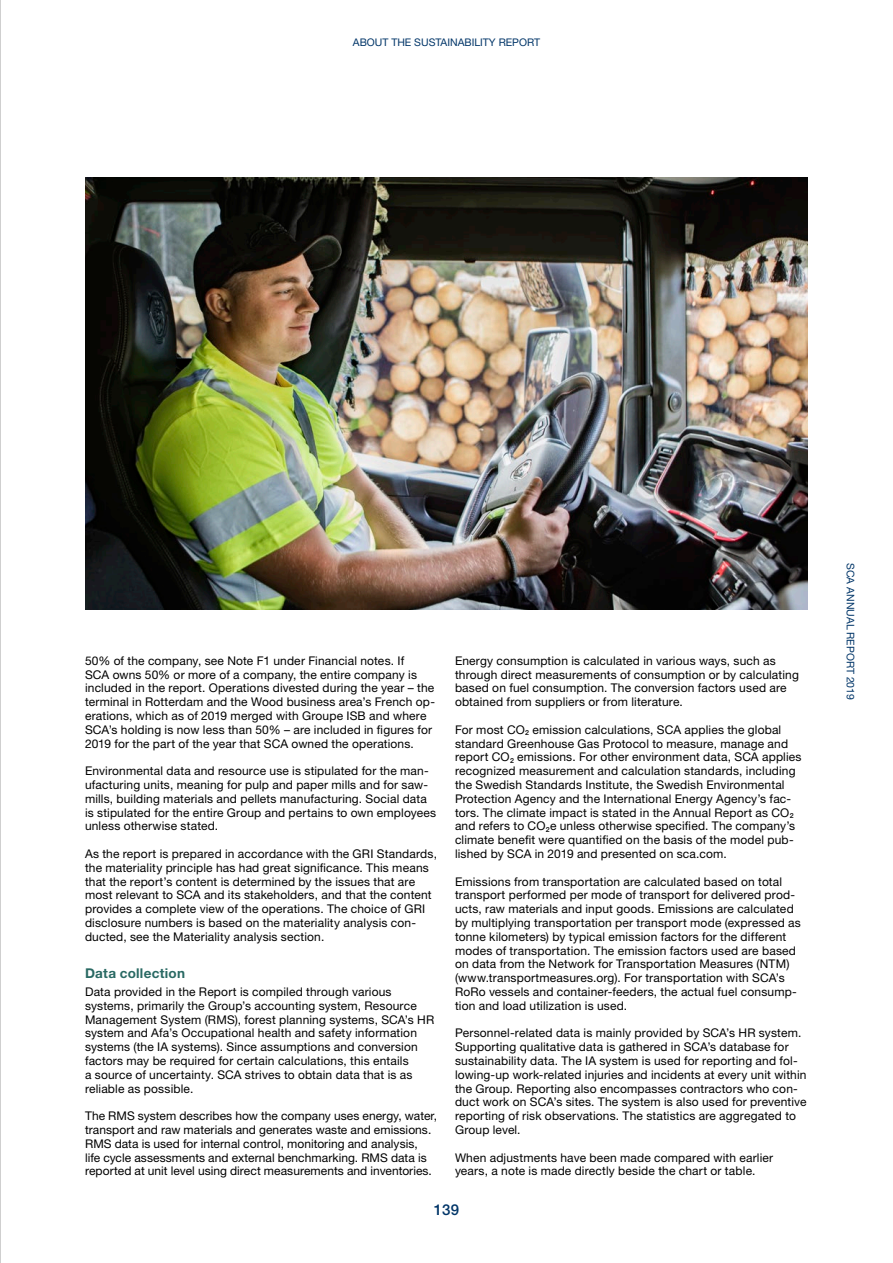
<style>
.page{position:relative;width:893px;height:1263px;background:#fff}
.page>*{position:absolute;margin:0;border:0;box-sizing:border-box;transform-origin:0 0}
.t1{font:500 15px "Helvetica Neue LT Std";color:#003568}
.t2{font:700 13.5px "Helvetica Neue LT Std";letter-spacing:.015em;color:#296963}
.t3{font:12px/13.8px "Helvetica Neue LT Std";letter-spacing:.015em;color:#000}
.t4{font:10.5px "Helvetica Neue LT Std";color:#003568}
</style>
<div class="page">
<img style="left:85px;top:178px;width:723px;height:431px">
<hr style="left:0;top:0;width:1px;height:1263px;background:#9f9f9f">
<p class="t4" style="left:353px;top:36px;width:189px">ABOUT THE SUSTAINABILITY REPORT</p>
<p class="t3" style="left:85px;top:653px;width:351px">50% of the company, see Note F1 under Financial notes. If<br>SCA owns 50% or more of a company, the entire company is included in the report. Operations divested during the year – the terminal in Rotterdam and the Wood business area’s French op&shy;erations, which as of 2019 merged with Groupe ISB and where SCA’s holding is now less than 50% – are included in figures for 2019 for the part of the year that SCA owned the operations.</p>
<p class="t3" style="left:85px;top:764px;width:353px">Environmental data and resource use is stipulated for the man&shy;ufacturing units, meaning for pulp and paper mills and for saw&shy;mills, building materials and pellets manufacturing. Social data is stipulated for the entire Group and pertains to own employees unless otherwise stated.</p>
<p class="t3" style="left:85px;top:847px;width:353px">As the report is prepared in accordance with the GRI Standards, the materiality principle has had great significance. This means that the report’s content is determined by the issues that are most relevant to SCA and its stakeholders, and that the content provides a complete view of the operations. The choice of GRI disclosure numbers is based on the materiality analysis con&shy;ducted, see the Materiality analysis section.</p>
<p class="t2" style="left:85px;top:964px;width:102px">Data collection</p>
<p class="t3" style="left:85px;top:985px;width:351px">Data provided in the Report is compiled through various systems, primarily the Group’s accounting system, Resource Management System (RMS), forest planning systems, SCA’s HR system and Afa’s Occupational health and safety information systems (the IA systems). Since assumptions and conversion factors may be required for certain calculations, this entails<br>a source of uncertainty. SCA strives to obtain data that is as reliable as possible.</p>
<p class="t3" style="left:85px;top:1109px;width:354px">The RMS system describes how the company uses energy, water, transport and raw materials and generates waste and emissions.<br>RMS data is used for internal control, monitoring and analysis,<br>life cycle assessments and external benchmarking. RMS data is reported at unit level using direct measurements and inventories.</p>
<p class="t3" style="left:455px;top:653px;width:345px">Energy consumption is calculated in various ways, such as through direct measurements of consumption or by calculating based on fuel consumption. The conversion factors used are obtained from suppliers or from literature.</p>
<p class="t3" style="left:455px;top:722px;width:348px">For most CO<sub>2</sub> emission calculations, SCA applies the global standard Greenhouse Gas Protocol to measure, manage and report CO<sub>2</sub> emissions. For other environment data, SCA applies recognized measurement and calculation standards, including the Swedish Standards Institute, the Swedish Environmental Protection Agency and the International Energy Agency’s fac&shy;tors. The climate impact is stated in the Annual Report as CO<sub>2 </sub>and refers to CO<sub>2</sub>e unless otherwise specified. The company’s climate benefit were quantified on the basis of the model pub&shy;lished by SCA in 2019 and presented on sca.com.</p>
<p class="t3" style="left:455px;top:874px;width:347px">Emissions from transportation are calculated based on total transport performed per mode of transport for delivered prod&shy;ucts, raw materials and input goods. Emissions are calculated by multiplying transportation per transport mode (expressed as tonne kilometers) by typical emission factors for the different modes of transportation. The emission factors used are based on data from the Network for Transportation Measures (NTM) (www.transportmeasures.org). For transportation with SCA’s RoRo vessels and container-feeders, the actual fuel consump&shy;tion and load utilization is used.</p>
<p class="t3" style="left:455px;top:1026px;width:353px">Personnel-related data is mainly provided by SCA’s HR system.<br>Supporting qualitative data is gathered in SCA’s database for sustainability data. The IA system is used for reporting and fol&shy;lowing-up work-related injuries and incidents at every unit within the Group. Reporting also encompasses contractors who con&shy;duct work on SCA’s sites. The system is also used for preventive reporting of risk observations. The statistics are aggregated to Group level.</p>
<p class="t3" style="left:455px;top:1150px;width:320px">When adjustments have been made compared with earlier years, a note is made directly beside the chart or table.</p>
<p class="t1" style="left:434px;top:1201px;width:27px">139</p>
<p class="t4" style="left:857px;top:563px;width:138px;rotate:90deg">SCA ANNUAL REPORT 2019</p>
</div>
